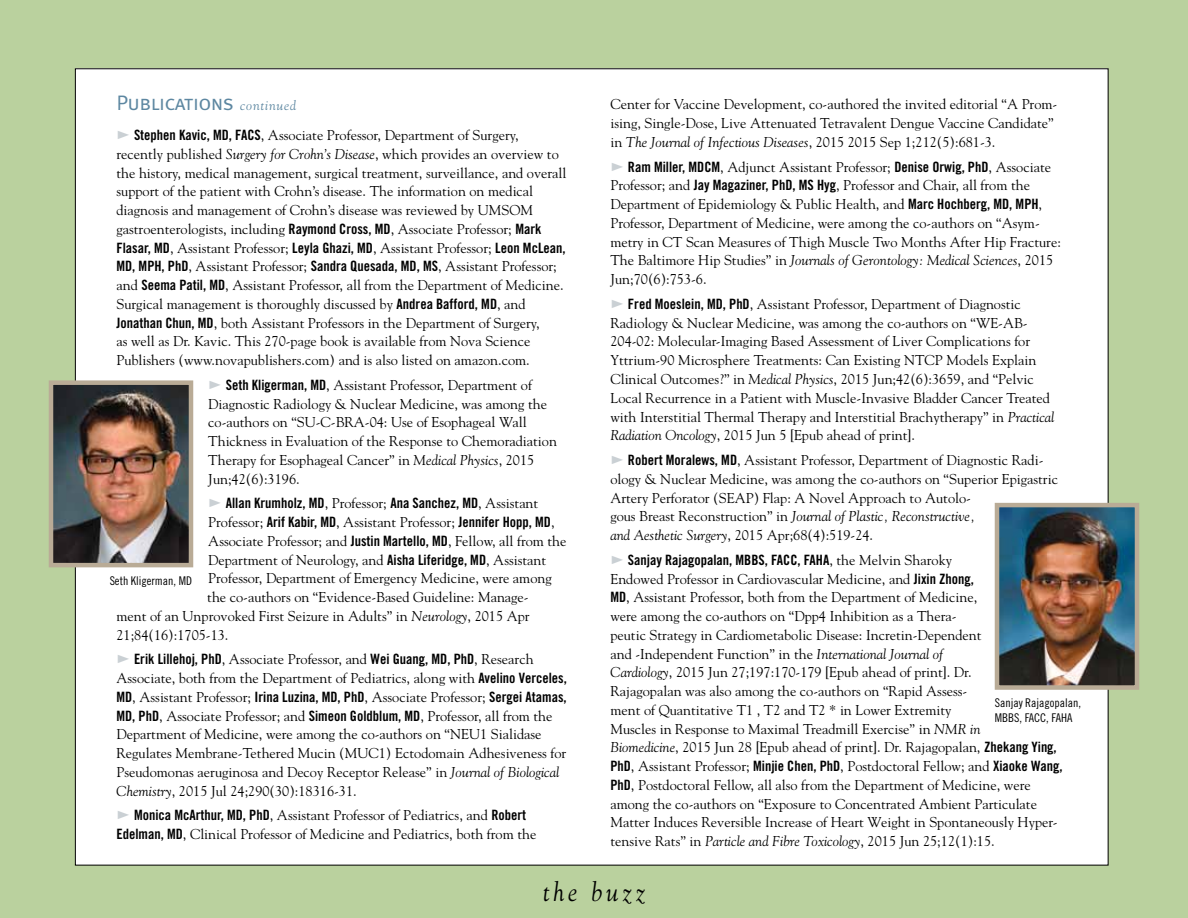
<style>
.page{position:relative;width:1188px;height:918px;background:#bad19e}
.page>*{position:absolute;margin:0;border:0;box-sizing:border-box;transform-origin:0 0}
.t1{font:italic 27px "Goudy";letter-spacing:.16em;color:#000;scale:.9 1}
.t2{font:21px "Meta Normal Caps";letter-spacing:-.025em;color:#5d87a1}
.t3{font:14.25px/18.8px "Goudy";color:#000}
.t4{font:14.25px "Trade Gothic Bold Cond Twenty";color:#000}
.t5{font:12px/15px "Trade Gothic Cond Eighteen";color:#000}
.s1{font-family:"Goudy";font-style:italic;font-size:13.5px}
.s2{font-family:"Trade Gothic Bold Cond Twenty"}
.s3{font-style:italic}
.s4{font-family:"Goudy"}
</style>
<div class="page">
<div style="left:75px;top:69px;width:1033px;height:796px;background:#fff"></div>
<img style="left:54px;top:385px;width:134px;height:177px">
<div style="left:49px;top:380px;width:144px;height:187px;border:4px solid #b9ab96"></div>
<img style="left:1000px;top:508px;width:134px;height:177px">
<div style="left:995px;top:503px;width:144px;height:187px;border:4px solid #b9ab96"></div>
<h2 class="t2" style="left:116px;top:91px;width:181px">Publications <span class="s1">continued</span></h2>
<p class="t3" style="left:116px;top:125px;width:452px;text-indent:18px"><span class="s2">Stephen Kavic, MD, FACS</span>, Associate Professor, Department of Surgery, recently published <span class="s3">Surgery for Crohn’s Disease</span>, which provides an overview to the history, medical management, surgical treatment, surveillance, and overall support of the patient with Crohn’s disease. The information on medical diagnosis and management of Crohn’s disease was reviewed by UMSOM gastroenterologists, including <span class="s2">Raymond Cross, MD</span>, Associate Professor; <span class="s2">Mark Flasar, MD</span>, Assistant Professor; <span class="s2">Leyla Ghazi, MD</span>, Assistant Professor; <span class="s2">Leon McLean, MD, MPH, PhD</span>, Assistant Professor; <span class="s2">Sandra Quesada, MD, MS</span>, Assistant Professor; and <span class="s2">Seema Patil, MD</span>, Assistant Professor, all from the Department of Medicine.<br>Surgical management is thoroughly discussed by <span class="s2">Andrea Bafford, MD</span>, and <span class="s2">Jonathan Chun, MD</span>, both Assistant Professors in the Department of Surgery,<br>as well as Dr. Kavic. This 270-page book is available from Nova Science Publishers (www.novapublishers.com) and is also listed on amazon.com.</p>
<p class="t3" style="left:208px;top:375px;width:350px;text-indent:18px"><span class="s2">Seth Kligerman, MD</span>, Assistant Professor, Department of Diagnostic Radiology &amp; Nuclear Medicine, was among the co-authors on “SU-C-BRA-04: Use of Esophageal Wall Thickness in Evaluation of the Response to Chemoradiation Therapy for Esophageal Cancer” in <span class="s3">Medical Physics</span>, 2015<br>Jun;42(6):3196.</p>
<p class="t4" style="left:226px;top:495px;width:314px">Allan Krumholz, MD<span class="s4">, Professor;</span> Ana Sanchez, MD<span class="s4">, Assistant</span></p>
<p class="t3" style="left:208px;top:512px;width:348px">Professor; <span class="s2">Arif Kabir, MD</span>, Assistant Professor; <span class="s2">Jennifer Hopp, MD</span>,</p>
<p class="t3" style="left:208px;top:531px;width:360px">Associate Professor; and <span class="s2">Justin Martello, MD</span>, Fellow, all from the</p>
<p class="t3" style="left:208px;top:550px;width:340px">Department of Neurology, and <span class="s2">Aisha Liferidge, MD</span>, Assistant</p>
<p class="t3" style="left:208px;top:569px;width:345px">Professor, Department of Emergency Medicine, were among</p>
<p class="t3" style="left:207px;top:587px;width:323px">the co-authors on “Evidence-Based Guideline: Manage-</p>
<p class="t3" style="left:116px;top:606px;width:415px">ment of an Unprovoked First Seizure in Adults” in <span class="s3">Neurology</span>, 2015 Apr</p>
<p class="t3" style="left:116px;top:625px;width:114px">21;84(16):1705-13.</p>
<p class="t3" style="left:116px;top:650px;width:452px;text-indent:18px"><span class="s2">Erik Lillehoj, PhD</span>, Associate Professor, and <span class="s2">Wei Guang, MD, PhD</span>, Research Associate, both from the Department of Pediatrics, along with <span class="s2">Avelino Verceles, MD</span>, Assistant Professor; <span class="s2">Irina Luzina, MD, PhD</span>, Associate Professor; <span class="s2">Sergei Atamas, MD, PhD</span>, Associate Professor; and <span class="s2">Simeon Goldblum, MD</span>, Professor, all from the Department of Medicine, were among the co-authors on “NEU1 Sialidase Regulates Membrane-Tethered Mucin (MUC1) Ectodomain Adhesiveness for Pseudomonas aeruginosa and Decoy Receptor Release” in <span class="s3">Journal of Biological Chemistry</span>, 2015 Jul 24;290(30):18316-31.</p>
<p class="t3" style="left:116px;top:806px;width:421px;text-align:center"><span class="s2">Monica McArthur, MD, PhD</span>, Assistant Professor of Pediatrics, and <span class="s2">Robert<br>Edelman, MD</span>, Clinical Professor of Medicine and Pediatrics, both from the</p>
<p class="t5" style="left:110px;top:573px;width:84px">Seth Kligerman, MD</p>
<p class="t3" style="left:610px;top:95px;width:448px">Center for Vaccine Development, co-authored the invited editorial “A Prom&shy;ising, Single-Dose, Live Attenuated Tetravalent Dengue Vaccine Candidate” in <span class="s3">The Journal of Infectious Diseases</span>, 2015 2015 Sep 1;212(5):681-3.</p>
<p class="t3" style="left:610px;top:157px;width:452px;text-indent:18px"><span class="s2">Ram Miller, MDCM</span>, Adjunct Assistant Professor; <span class="s2">Denise Orwig, PhD</span>, Associate Professor; and <span class="s2">Jay Magaziner, PhD, MS Hyg</span>, Professor and Chair, all from the Department of Epidemiology &amp; Public Health, and <span class="s2">Marc Hochberg, MD, MPH</span>, Professor, Department of Medicine, were among the co-authors on “Asym&shy;metry in CT Scan Measures of Thigh Muscle Two Months After Hip Fracture:<br>The Baltimore Hip Studies” in <span class="s3">Journals of Gerontology: Medical Sciences</span>, 2015<br>Jun;70(6):753-6.</p>
<p class="t3" style="left:610px;top:294px;width:446px;text-indent:18px"><span class="s2">Fred Moeslein, MD, PhD</span>, Assistant Professor, Department of Diagnostic Radiology &amp; Nuclear Medicine, was among the co-authors on “WE-AB-204-02: Molecular-Imaging Based Assessment of Liver Complications for Yttrium-90 Microsphere Treatments: Can Existing NTCP Models Explain Clinical Outcomes?” in <span class="s3">Medical Physics</span>, 2015 Jun;42(6):3659, and “Pelvic Local Recurrence in a Patient with Muscle-Invasive Bladder Cancer Treated with Interstitial Thermal Therapy and Interstitial Brachytherapy” in <span class="s3">Practical Radiation Oncology</span>, 2015 Jun 5 [Epub ahead of print].</p>
<p class="t3" style="left:610px;top:450px;width:449px;text-indent:18px"><span class="s2">Robert Moralews, MD</span>, Assistant Professor, Department of Diagnostic Radi&shy;ology &amp; Nuclear Medicine, was among the co-authors on “Superior Epigastric Artery Perforator (SEAP) Flap: A Novel Approach to Autolo-<br>gous Breast Reconstruction” in <span class="s3">Journal of Plastic, Reconstructive,<br>and Aesthetic Surgery</span>, 2015 Apr;68(4):519-24.</p>
<p class="t4" style="left:628px;top:551px;width:326px">Sanjay Rajagopalan, MBBS, FACC, FAHA<span class="s4">, the Melvin Sharoky</span></p>
<p class="t3" style="left:610px;top:569px;width:454px">Endowed Professor in Cardiovascular Medicine, and <span class="s2">Jixin Zhong,<br>MD</span>, Assistant Professor, both from the Department of Medicine,<br>were among the co-authors on “Dpp4 Inhibition as a Thera-<br>peutic Strategy in Cardiometabolic Disease: Incretin-Dependent<br>and -Independent Function” in the <span class="s3">International Journal of<br>Cardiology</span>, 2015 Jun 27;197:170-179 [Epub ahead of print]. Dr.<br>Rajagopalan was also among the co-authors on “Rapid Assess-<br>ment of Quantitative T1 , T2 and T2 * in Lower Extremity<br>Muscles in Response to Maximal Treadmill Exercise” in <span class="s3">NMR in<br>Biomedicine</span>, 2015 Jun 28 [Epub ahead of print]. Dr. Rajagopalan, <span class="s2">Zhekang Ying, PhD</span>, Assistant Professor; <span class="s2">Minjie Chen, PhD</span>, Postdoctoral Fellow; and <span class="s2">Xiaoke Wang, PhD</span>, Postdoctoral Fellow, all also from the Department of Medicine, were among the co-authors on “Exposure to Concentrated Ambient Particulate Matter Induces Reversible Increase of Heart Weight in Spontaneously Hyper&shy;tensive Rats” in <span class="s3">Particle and Fibre Toxicology</span>, 2015 Jun 25;12(1):15.</p>
<p class="t5" style="left:995px;top:695px;width:88px">Sanjay Rajagopalan,<br>MBBS, FACC, FAHA</p>
<h1 class="t1" style="left:543px;top:875px;width:115px">the buzz</h1>
</div>
